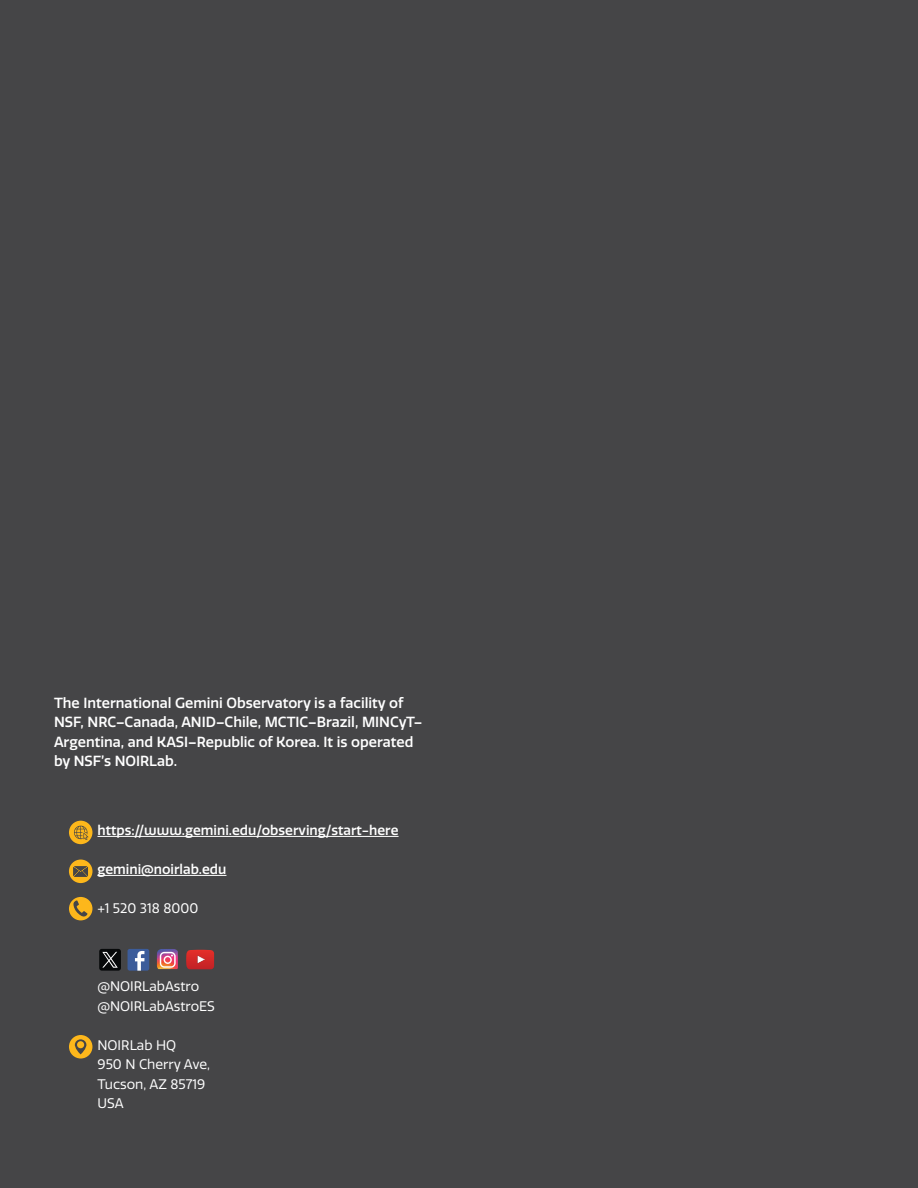
<style>
.page{position:relative;width:918px;height:1188px;background:#454547}
.page>*{position:absolute;margin:0;border:0;box-sizing:border-box;transform-origin:0 0}
.t1{font:500 14.25px/19.5px "Quatro";color:#fff}
.t2{font:13.5px "Quatro";color:#fff}
.t3{font:500 13.5px "Quatro";color:#fff}
</style>
<div class="page">
<hr style="left:98px;top:836px;width:301px;height:1px;background:#fff">
<hr style="left:98px;top:875px;width:128px;height:1px;background:#fff">
<div style="left:69px;top:821px;width:23px;height:23px;background:#fdb71b;border-radius:50%"></div>
<svg style="left:74px;top:826px;width:14px;height:14px"></svg>
<div style="left:69px;top:897px;width:23px;height:23px;background:#fdb71b;border-radius:50%"></div>
<svg style="left:73px;top:900px;width:15px;height:17px"></svg>
<div style="left:69px;top:1035px;width:23px;height:24px;background:#fdb71b;border-radius:50%"></div>
<svg style="left:74px;top:1039px;width:12px;height:15px"></svg>
<svg style="left:69px;top:860px;width:24px;height:23px"></svg>
<div style="left:128px;top:949px;width:21px;height:22px;background:#3c5c9a;border-radius:2px"></div>
<svg style="left:135px;top:951px;width:10px;height:20px"></svg>
<svg style="left:157px;top:949px;width:21px;height:20px"></svg>
<svg style="left:186px;top:950px;width:28px;height:19px"></svg>
<div style="left:99px;top:949px;width:22px;height:22px;background:#07090a;border-radius:3px"></div>
<svg style="left:102px;top:952px;width:16px;height:16px"></svg>
<p class="t1" style="left:54px;top:693px;width:370px">The International Gemini Observatory is a facility of NSF, NRC–Canada, ANID–Chile, MCTIC–Brazil, MINCyT– Argentina, and KASI–Republic of Korea. It is operated by NSF’s NOIRLab.</p>
<p class="t3" style="left:98px;top:822px;width:303px">https://www.gemini.edu/observing/start-here</p>
<p class="t3" style="left:98px;top:861px;width:130px">gemini@noirlab.edu</p>
<p class="t2" style="left:98px;top:901px;width:102px">+1 520 318 8000</p>
<p class="t2" style="left:98px;top:979px;width:103px">@NOIRLabAstro</p>
<p class="t2" style="left:98px;top:998px;width:119px">@NOIRLabAstroES</p>
<p class="t2" style="left:98px;top:1037px;width:80px">NOIRLab HQ</p>
<p class="t2" style="left:98px;top:1057px;width:114px">950 N Cherry Ave,</p>
<p class="t2" style="left:98px;top:1076px;width:109px">Tucson, AZ 85719</p>
<p class="t2" style="left:98px;top:1096px;width:28px">USA</p>
</div>
